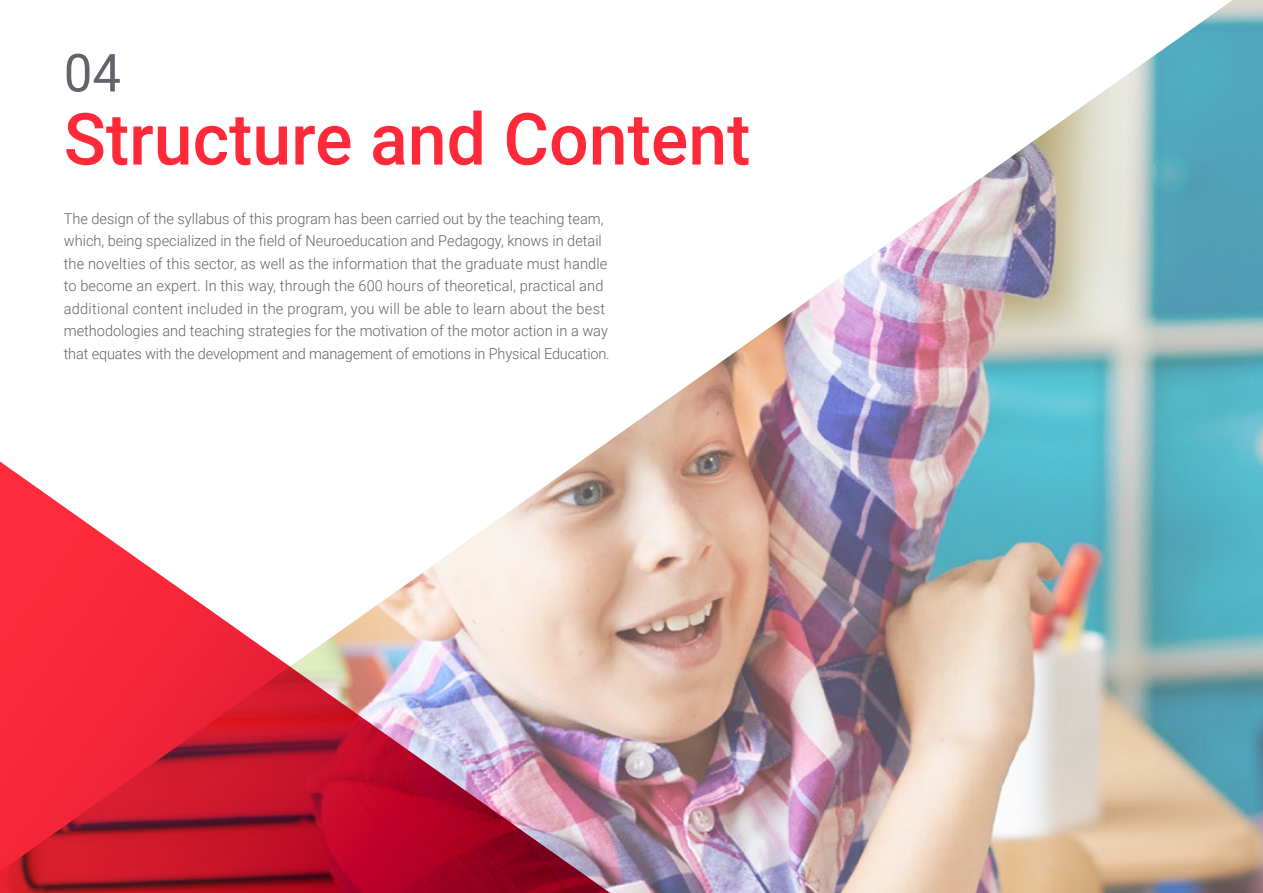
<style>
.page{position:relative;width:1263px;height:893px;background:#fff}
.page>*{position:absolute;margin:0;border:0;box-sizing:border-box;transform-origin:0 0}
.t1{font:500 72px "Roboto";color:#ff293a}
.t2{font:52.5px "Roboto";color:#61646a}
.t3{font:300 15px/22.5px "Roboto";color:#61646a}
</style>
<div class="page">
<img style="left:602px;top:0;width:661px;height:893px">
<img style="left:0;top:446px;width:640px;height:447px">
<h2 class="t2" style="left:64px;top:36px;width:59px">04</h2>
<h1 class="t1" style="left:64px;top:89px;width:688px">Structure and Content</h1>
<p class="t3" style="left:64px;top:207px;width:547px">The design of the syllabus of this program has been carried out by the teaching team, which, being specialized in the field of Neuroeducation and Pedagogy, knows in detail the novelties of this sector, as well as the information that the graduate must handle to become an expert. In this way, through the 600 hours of theoretical, practical and additional content included in the program, you will be able to learn about the best methodologies and teaching strategies for the motivation of the motor action in a way that equates with the development and management of emotions in Physical Education.</p>
</div>
